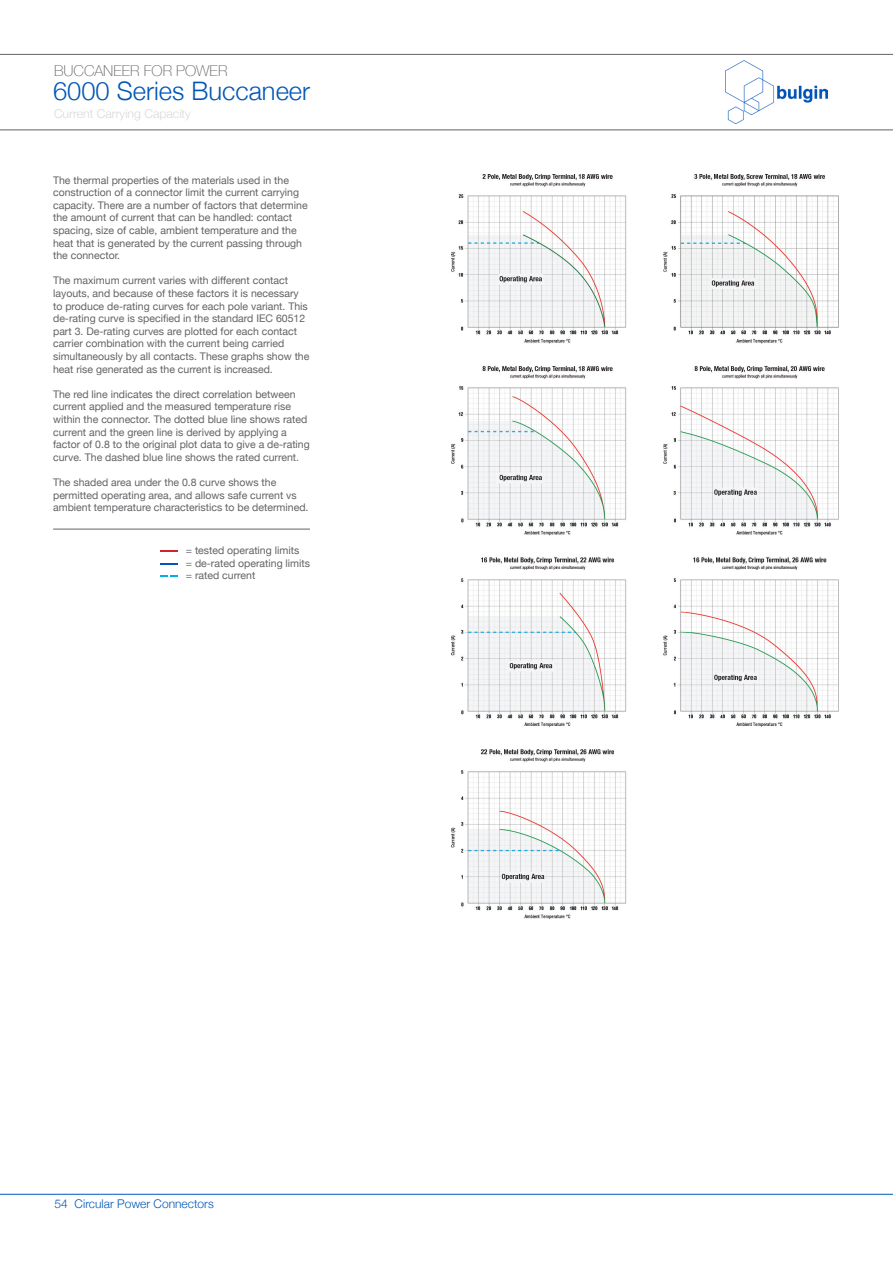
<style>
.page{position:relative;width:893px;height:1263px;background:#fff}
.page>*{position:absolute;margin:0;border:0;box-sizing:border-box;transform-origin:0 0}
.t1{font:300 25.5px "Helvetica Neue";color:#0057b8}
.t2{font:100 15px "Helvetica Neue";color:#636366}
.t3{font:300 12.3px "Helvetica Neue";color:#d8d9d7}
.t4{font:300 12px "Helvetica Neue";color:#0057b8}
.t5{font:10.5px/12.6px "Helvetica Neue";color:#636366}
</style>
<div class="page">
<img style="left:726px;top:61px;width:101px;height:63px">
<hr style="left:0;top:54px;width:893px;height:1px;background:#636366">
<hr style="left:0;top:129px;width:893px;height:1px;background:#636366">
<hr style="left:0;top:1194px;width:893px;height:1px;background:#0057b8">
<svg style="left:160px;top:550px;width:18px;height:2px"></svg>
<svg style="left:160px;top:563px;width:18px;height:1px"></svg>
<svg style="left:160px;top:576px;width:18px;height:1px"></svg>
<hr style="left:53px;top:529px;width:257px;height:1px;background:#636366">
<img style="left:452px;top:174px;width:387px;height:745px">
<p class="t2" style="left:54px;top:60px;width:175px">BUCCANEER FOR POWER</p>
<p class="t1" style="left:53px;top:71px;width:259px">6000 Series Buccaneer</p>
<p class="t3" style="left:54px;top:104px;width:138px">Current Carrying Capacity</p>
<p class="t5" style="left:53px;top:174px;width:256px">The thermal properties of the materials used in the construction of a connector limit the current carrying capacity. There are a number of factors that determine the amount of current that can be handled: contact spacing, size of cable, ambient temperature and the heat that is generated by the current passing through</p>
<p class="t5" style="left:53px;top:250px;width:69px">the connector.</p>
<p class="t5" style="left:53px;top:275px;width:256px">The maximum current varies with different contact layouts, and because of these factors it is necessary to produce de-rating curves for each pole variant. This de-rating curve is specified in the standard IEC 60512 part 3. De-rating curves are plotted for each contact</p>
<p class="t5" style="left:53px;top:338px;width:258px">carrier combination with the current being carried simultaneously by all contacts. These graphs show the heat rise generated as the current is increased.</p>
<p class="t5" style="left:53px;top:388px;width:258px">The red line indicates the direct correlation between current applied and the measured temperature rise within the connector. The dotted blue line shows rated current and the green line is derived by applying a factor of 0.8 to the original plot data to give a de-rating</p>
<p class="t5" style="left:53px;top:451px;width:248px">curve. The dashed blue line shows the rated current.</p>
<p class="t5" style="left:53px;top:476px;width:257px">The shaded area under the 0.8 curve shows the permitted operating area, and allows safe current vs ambient temperature characteristics to be determined.</p>
<p class="t5" style="left:186px;top:545px;width:115px">= tested operating limits</p>
<p class="t5" style="left:186px;top:557px;width:126px">= de-rated operating limits</p>
<p class="t5" style="left:186px;top:570px;width:71px">= rated current</p>
<p class="t4" style="left:55px;top:1194px;width:161px">54 Circular Power Connectors</p>
</div>
